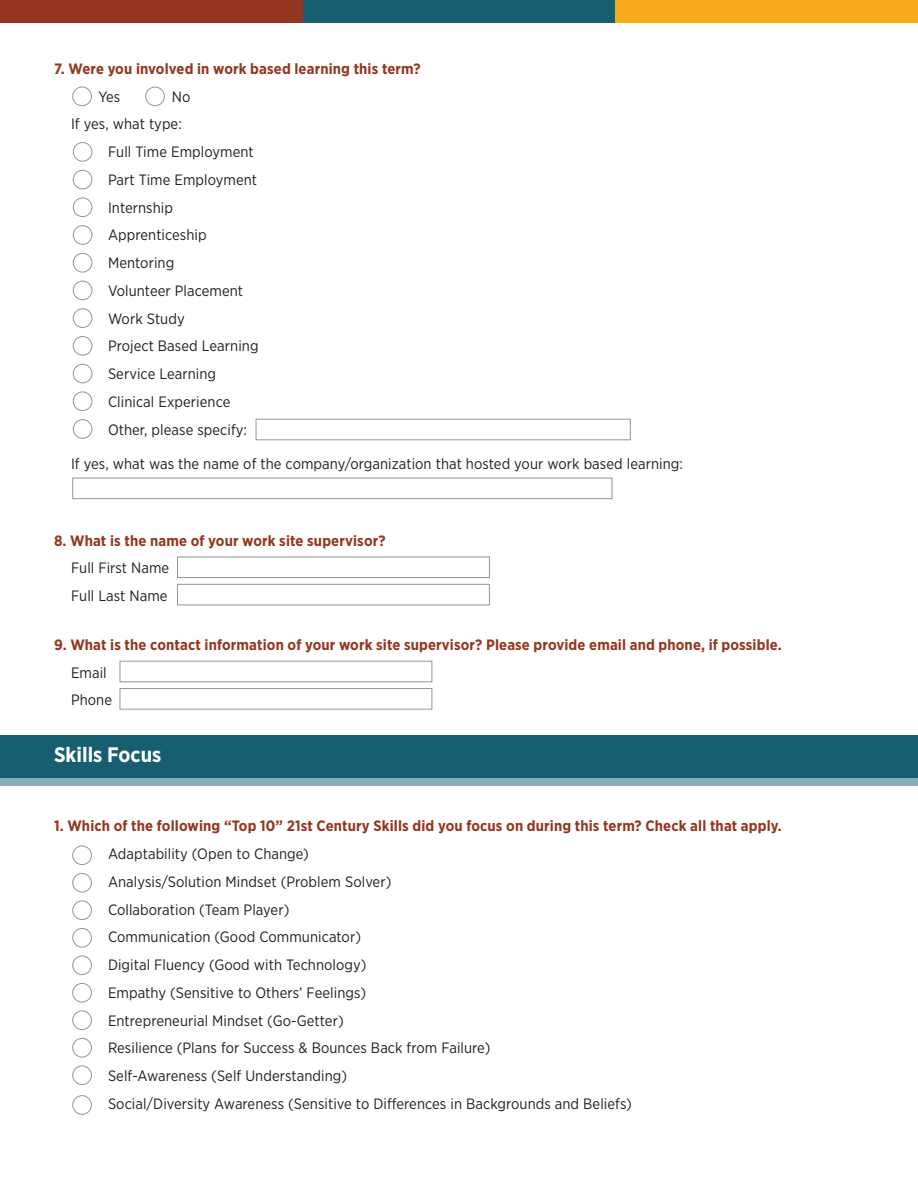
<style>
.page{position:relative;width:918px;height:1188px;background:#fff}
.page>*{position:absolute;margin:0;border:0;box-sizing:border-box;transform-origin:0 0}
.Questions{font:700 21px "Gotham Narrow";color:#fff}
.body{font:15px "Gotham Narrow";letter-spacing:.005em;color:#231f20}
.Questions-2{font:700 15px "Gotham Narrow";letter-spacing:.01em;color:#94361f}
.Questions-3{font:15px "Gotham Narrow";color:#231f20}
</style>
<div class="page">
<div style="left:303px;top:0;width:312px;height:23px;background:#165f71"></div>
<div style="left:0;top:0;width:303px;height:23px;background:#94361f"></div>
<div style="left:615px;top:0;width:303px;height:23px;background:#f8ab1a"></div>
<div style="left:0;top:735px;width:918px;height:50px;background:#165f71"></div>
<div style="left:0;top:778px;width:918px;height:7px;background:#8aaeb7"></div>
<div style="left:72px;top:846px;width:20px;height:19px;border:1px solid #939598;border-radius:50%"></div>
<div style="left:72px;top:901px;width:20px;height:19px;border:1px solid #939598;border-radius:50%"></div>
<div style="left:72px;top:873px;width:20px;height:20px;border:1px solid #939598;border-radius:50%"></div>
<div style="left:72px;top:928px;width:20px;height:19px;border:1px solid #939598;border-radius:50%"></div>
<div style="left:72px;top:956px;width:20px;height:19px;border:1px solid #939598;border-radius:50%"></div>
<div style="left:72px;top:983px;width:20px;height:19px;border:1px solid #939598;border-radius:50%"></div>
<div style="left:72px;top:1011px;width:20px;height:19px;border:1px solid #939598;border-radius:50%"></div>
<div style="left:72px;top:1066px;width:20px;height:19px;border:1px solid #939598;border-radius:50%"></div>
<div style="left:72px;top:1095px;width:20px;height:20px;border:1px solid #939598;border-radius:50%"></div>
<div style="left:72px;top:1038px;width:20px;height:19px;border:1px solid #939598;border-radius:50%"></div>
<div style="left:72px;top:478px;width:540px;height:21px;background:#fff;border:1px solid #939598"></div>
<div style="left:177px;top:557px;width:313px;height:21px;background:#fff;border:1px solid #939598"></div>
<div style="left:120px;top:661px;width:312px;height:21px;background:#fff;border:1px solid #939598"></div>
<div style="left:177px;top:584px;width:313px;height:21px;background:#fff;border:1px solid #939598"></div>
<div style="left:120px;top:688px;width:312px;height:22px;background:#fff;border:1px solid #939598"></div>
<div style="left:256px;top:419px;width:375px;height:21px;background:#fff;border:1px solid #939598"></div>
<div style="left:72px;top:87px;width:20px;height:19px;border:1px solid #939598;border-radius:50%"></div>
<div style="left:145px;top:87px;width:20px;height:19px;border:1px solid #939598;border-radius:50%"></div>
<div style="left:73px;top:170px;width:19px;height:19px;border:1px solid #939598;border-radius:50%"></div>
<div style="left:73px;top:142px;width:19px;height:20px;border:1px solid #939598;border-radius:50%"></div>
<div style="left:73px;top:198px;width:19px;height:19px;border:1px solid #939598;border-radius:50%"></div>
<div style="left:73px;top:225px;width:19px;height:20px;border:1px solid #939598;border-radius:50%"></div>
<div style="left:73px;top:253px;width:19px;height:19px;border:1px solid #939598;border-radius:50%"></div>
<div style="left:73px;top:281px;width:19px;height:19px;border:1px solid #939598;border-radius:50%"></div>
<div style="left:73px;top:336px;width:19px;height:20px;border:1px solid #939598;border-radius:50%"></div>
<div style="left:73px;top:392px;width:19px;height:19px;border:1px solid #939598;border-radius:50%"></div>
<div style="left:73px;top:364px;width:19px;height:19px;border:1px solid #939598;border-radius:50%"></div>
<div style="left:73px;top:419px;width:19px;height:20px;border:1px solid #939598;border-radius:50%"></div>
<div style="left:73px;top:308px;width:19px;height:20px;border:1px solid #939598;border-radius:50%"></div>
<p class="Questions-2" style="left:54px;top:59px;width:368px">7. Were you involved in work based learning this term?</p>
<p class="Questions-3" style="left:98px;top:87px;width:24px">Yes</p>
<p class="Questions-3" style="left:172px;top:87px;width:20px">No</p>
<p class="body" style="left:71px;top:115px;width:112px">If yes, what type:</p>
<p class="body" style="left:108px;top:142px;width:147px">Full Time Employment</p>
<p class="body" style="left:108px;top:170px;width:151px">Part Time Employment</p>
<p class="body" style="left:108px;top:198px;width:67px">Internship</p>
<p class="body" style="left:108px;top:226px;width:100px">Apprenticeship</p>
<p class="body" style="left:108px;top:253px;width:68px">Mentoring</p>
<p class="body" style="left:108px;top:281px;width:137px">Volunteer Placement</p>
<p class="body" style="left:108px;top:309px;width:78px">Work Study</p>
<p class="body" style="left:108px;top:337px;width:152px">Project Based Learning</p>
<p class="body" style="left:108px;top:364px;width:110px">Service Learning</p>
<p class="body" style="left:108px;top:392px;width:124px">Clinical Experience</p>
<p class="body" style="left:108px;top:420px;width:141px">Other, please specify:</p>
<p class="body" style="left:71px;top:454px;width:613px">If yes, what was the name of the company/organization that hosted your work based learning:</p>
<p class="Questions-2" style="left:54px;top:531px;width:333px">8. What is the name of your work site supervisor?</p>
<p class="body" style="left:71px;top:559px;width:100px">Full First Name</p>
<p class="body" style="left:71px;top:586px;width:98px">Full Last Name</p>
<p class="Questions-2" style="left:54px;top:635px;width:729px">9. What is the contact information of your work site supervisor? Please provide email and phone, if possible.</p>
<p class="body" style="left:71px;top:663px;width:37px">Email</p>
<p class="body" style="left:71px;top:691px;width:43px">Phone</p>
<p class="Questions" style="left:54px;top:742px;width:109px">Skills Focus</p>
<p class="Questions-2" style="left:54px;top:817px;width:729px">1. Which of the following “Top 10” 21st Century Skills did you focus on during this term? Check all that apply.</p>
<p class="body" style="left:108px;top:845px;width:203px">Adaptability (Open to Change)</p>
<p class="body" style="left:108px;top:872px;width:285px">Analysis/Solution Mindset (Problem Solver)</p>
<p class="body" style="left:108px;top:900px;width:183px">Collaboration (Team Player)</p>
<p class="body" style="left:108px;top:928px;width:255px">Communication (Good Communicator)</p>
<p class="body" style="left:108px;top:956px;width:260px">Digital Fluency (Good with Technology)</p>
<p class="body" style="left:108px;top:983px;width:260px">Empathy (Sensitive to Others’ Feelings)</p>
<p class="body" style="left:108px;top:1011px;width:237px">Entrepreneurial Mindset (Go-Getter)</p>
<p class="body" style="left:108px;top:1039px;width:384px">Resilience (Plans for Success &amp; Bounces Back from Failure)</p>
<p class="body" style="left:108px;top:1067px;width:241px">Self-Awareness (Self Understanding)</p>
<p class="body" style="left:108px;top:1094px;width:525px">Social/Diversity Awareness (Sensitive to Differences in Backgrounds and Beliefs)</p>
</div>
